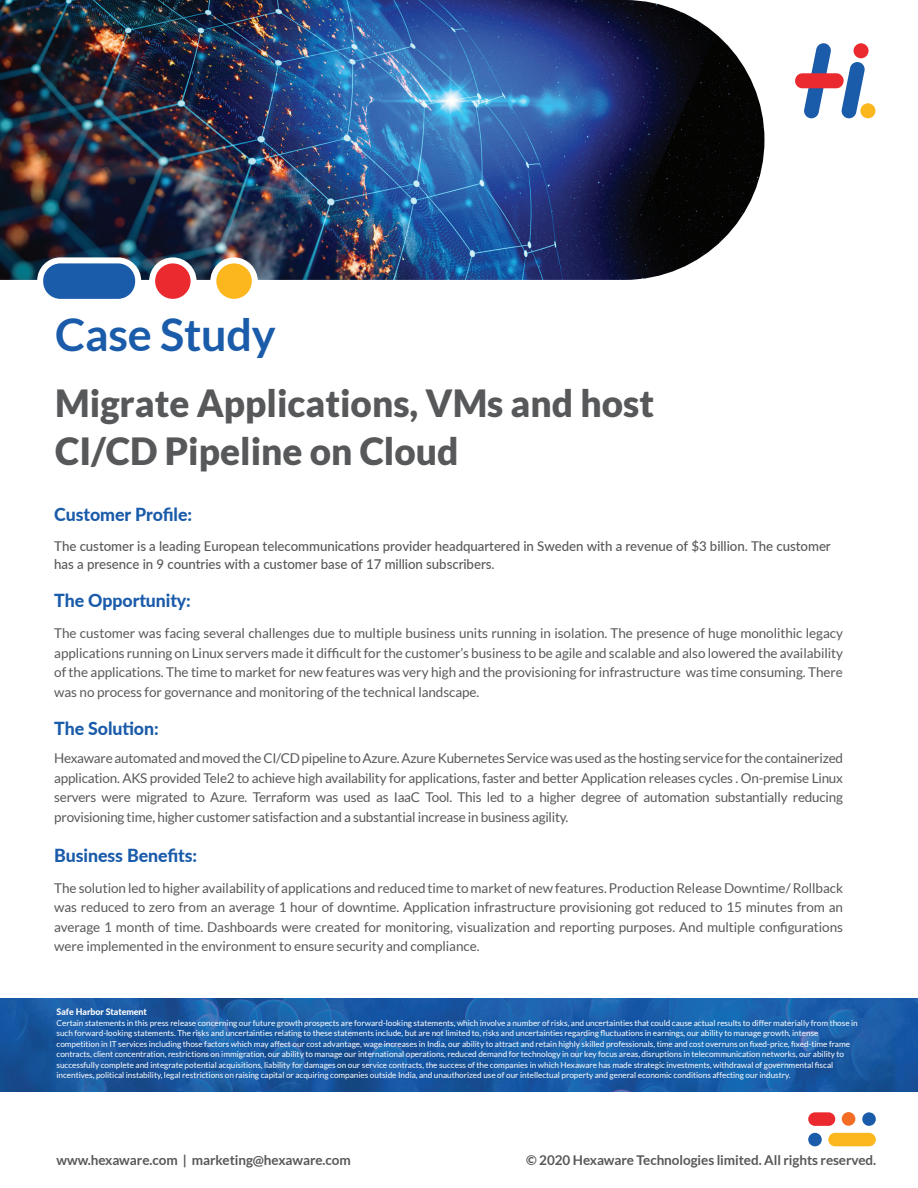
<style>
.page{position:relative;width:918px;height:1188px;background:#fff}
.page>*{position:absolute;margin:0;border:0;box-sizing:border-box;transform-origin:0 0}
.t1{font:700 45px "Lato";letter-spacing:-.005em;color:#1a5baa}
.t2{font:900 37.5px/48px "Lato";color:#57585a}
.t3{font:800 18px "Lato";letter-spacing:-.005em;color:#1a5baa}
.t4{font:13.5px/19.5px "Lato";letter-spacing:-.005em;color:#58595b;text-align:justify}
.t5{font:500 13.5px/18px "Lato";letter-spacing:-.005em;color:#57585a}
.t6{font:700 13.5px "Lato";letter-spacing:-.005em;color:#57585a}
.t7{font:800 9px "Lato";letter-spacing:-.005em;color:#fff}
.t8{font:8.25px/10.5px "Lato";letter-spacing:-.005em;color:#fff}
</style>
<div class="page">
<img style="left:0;top:0;width:764px;height:280px">
<div style="left:860px;top:103px;width:15px;height:15px;background:#fcb71e;border-radius:50%"></div>
<svg style="left:854px;top:43px;width:15px;height:15px"></svg>
<svg style="left:795px;top:43px;width:70px;height:75px"></svg>
<svg style="left:37px;top:257px;width:104px;height:42px"></svg>
<svg style="left:210px;top:257px;width:48px;height:42px"></svg>
<svg style="left:149px;top:257px;width:48px;height:42px"></svg>
<img style="left:0;top:998px;width:918px;height:94px">
<div style="left:828px;top:1133px;width:48px;height:13px;background:#fcb71e;border-radius:7px"></div>
<div style="left:808px;top:1112px;width:27px;height:14px;background:#eb2a2f;border-radius:7px"></div>
<div style="left:862px;top:1112px;width:14px;height:14px;background:#1a5baa;border-radius:50%"></div>
<div style="left:842px;top:1112px;width:13px;height:14px;background:#f36d24;border-radius:50%"></div>
<div style="left:808px;top:1133px;width:14px;height:13px;background:#1a5baa;border-radius:50%"></div>
<h1 class="t1" style="left:55px;top:309px;width:222px">Case Study</h1>
<h2 class="t2" style="left:55px;top:379px;width:601px">Migrate Applications, VMs and host<br>CI/CD Pipeline on Cloud</h2>
<h3 class="t3" style="left:54px;top:501px;width:139px">Customer Profile:</h3>
<p class="t5" style="left:54px;top:537px;width:778px">The customer is a leading European telecommunications provider headquartered in Sweden with a revenue of $3 billion. The customer has a presence in 9 countries with a customer base of 17 million subscribers.</p>
<h3 class="t3" style="left:54px;top:587px;width:138px">The Opportunity:</h3>
<p class="t4" style="left:54px;top:623px;width:790px">The customer was facing several challenges due to multiple business units running in isolation. The presence of huge monolithic legacy applications running on Linux servers made it difficult for the customer’s business to be agile and scalable and also lowered the availability of the applications. The time to market for new features was very high and the provisioning for infrastructure was time consuming. There was no process for governance and monitoring of the technical landscape.</p>
<h3 class="t3" style="left:54px;top:715px;width:106px">The Solution:</h3>
<p class="t4" style="left:54px;top:749px;width:790px">Hexaware automated and moved the CI/CD pipeline to Azure. Azure Kubernetes Service was used as the hosting service for the containerized application. AKS provided Tele2 to achieve high availability for applications, faster and better Application releases cycles . On-premise Linux servers were migrated to Azure. Terraform was used as IaaC Tool. This led to a higher degree of automation substantially reducing provisioning time, higher customer satisfaction and a substantial increase in business agility.</p>
<h3 class="t3" style="left:54px;top:842px;width:144px">Business Benefits:</h3>
<p class="t4" style="left:54px;top:878px;width:790px">The solution led to higher availability of applications and reduced time to market of new features. Production Release Downtime/ Rollback was reduced to zero from an average 1 hour of downtime. Application infrastructure provisioning got reduced to 15 minutes from an average 1 month of time. Dashboards were created for monitoring, visualization and reporting purposes. And multiple configurations were implemented in the environment to ensure security and compliance.</p>
<p class="t7" style="left:57px;top:1005px;width:92px">Safe Harbor Statement</p>
<p class="t8" style="left:57px;top:1017px;width:803px">Certain statements in this press release concerning our future growth prospects are forward-looking statements, which involve a number of risks, and uncertainties that could cause actual results to differ materially from those in such forward-looking statements. The risks and uncertainties relating to these statements include, but are not limited to, risks and uncertainties regarding fluctuations in earnings, our ability to manage growth, intense competition in IT services including those factors which may affect our cost advantage, wage increases in India, our ability to attract and retain highly skilled professionals, time and cost overruns on fixed-price, fixed-time frame contracts, client concentration, restrictions on immigration, our ability to manage our international operations, reduced demand for technology in our key focus areas, disruptions in telecommunication networks, our ability to successfully complete and integrate potential acquisitions, liability for damages on our service contracts, the success of the companies in which Hexaware has made strategic investments, withdrawal of governmental fiscal incentives, political instability, legal restrictions on raising capital or acquiring companies outside India, and unauthorized use of our intellectual property and general economic conditions affecting our industry.</p>
<p class="t6" style="left:57px;top:1152px;width:296px">www.hexaware.com | marketing@hexaware.com</p>
<p class="t6" style="left:526px;top:1152px;width:352px">© 2020 Hexaware Technologies limited. All rights reserved.</p>
</div>
